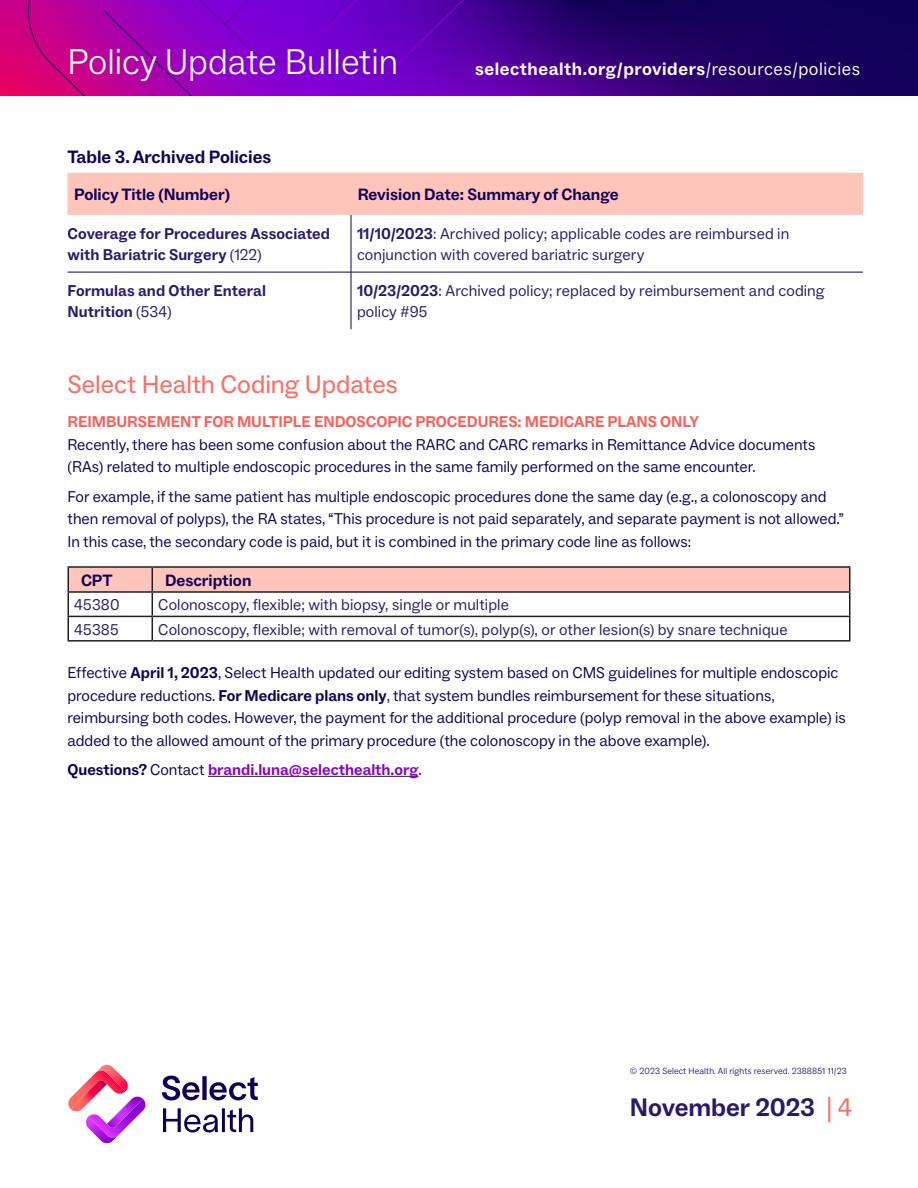
<style>
.page{position:relative;width:918px;height:1188px;background:#fff}
.page>*{position:absolute;margin:0;border:0;box-sizing:border-box;transform-origin:0 0}
.t1{font:300 36px "ABC Social";color:#fff}
.Header__17_pt_Coral{font:25.5px "ABC Social";color:#ff6d66}
.t2{font:700 25.5px "ABC Social";letter-spacing:-.005em;color:#291a68}
.t3{font:700 18px "ABC Social";letter-spacing:.03em;color:#fff}
.Table__Title_Purple{font:700 18px "ABC Social";color:#110057}
.Table__Header_Row{font:700 16.5px "ABC Social";color:#110057}
.Body_Copy__10_5_pt_Blue{font:15.75px/22.5px "ABC Social";color:#110057}
.Table__Body_Row{font:15.75px/21px "ABC Social";letter-spacing:.005em;color:#291a68}
.Table__Body_Row-2{font:700 15.75px/21px "ABC Social";letter-spacing:.005em;color:#291a68}
.Body_Copy__Subhead_Caps_10_5_Coral{font:700 15.75px "ABC Social";color:#ff5d55}
.Body_Copy__10_5_pt_Blue-2{font:700 15.75px "ABC Social";color:#8c00cd}
.t4{font:300 9px "ABC Social";letter-spacing:.01em;color:#110057}
.s1{font-weight:400}
.s2{font-weight:700}
.s3{color:#110057}
.s4{font-weight:400;color:#110057}
.s5{font-weight:400;color:#ff6d66}
</style>
<div class="page">
<div style="left:68px;top:173px;width:795px;height:42px;background:#ffc5bb"></div>
<hr style="left:351px;top:215px;width:1px;height:57px;background:#110057">
<hr style="left:68px;top:272px;width:283px;height:1px;background:#110057">
<hr style="left:351px;top:272px;width:512px;height:1px;background:#110057">
<hr style="left:351px;top:272px;width:1px;height:57px;background:#110057">
<hr style="left:208px;top:776px;width:211px;height:1px;background:#231f20">
<hr style="left:68px;top:566px;width:84px;height:2px;background:#231f20">
<hr style="left:152px;top:566px;width:699px;height:2px;background:#231f20">
<hr style="left:152px;top:591px;width:699px;height:2px;background:#231f20">
<hr style="left:152px;top:616px;width:699px;height:1px;background:#231f20">
<svg style="left:68px;top:567px;width:782px;height:73px"></svg>
<hr style="left:68px;top:640px;width:84px;height:2px;background:#231f20">
<hr style="left:152px;top:640px;width:699px;height:2px;background:#231f20">
<svg style="left:0;top:0;width:918px;height:95px;background:#260061"></svg>
<svg style="left:162px;top:1076px;width:96px;height:57px"></svg>
<svg style="left:68px;top:1065px;width:78px;height:79px"></svg>
<svg style="left:20px;top:0;width:83px;height:95px;background:#c50088"></svg>
<svg style="left:103px;top:0;width:493px;height:95px;background:#7000b5"></svg>
<h1 class="t1" style="left:68px;top:40px;width:332px">Policy Update Bulletin</h1>
<p class="t3" style="left:475px;top:58px;width:387px">selecthealth.org/providers<span class="s1">/resources/policies</span></p>
<p class="Table__Title_Purple" style="left:68px;top:146px;width:205px">Table 3. Archived Policies</p>
<p class="Table__Header_Row" style="left:74px;top:185px;width:157px">Policy Title (Number)</p>
<p class="Table__Header_Row" style="left:358px;top:185px;width:262px">Revision Date: Summary of Change</p>
<p class="Table__Body_Row-2" style="left:68px;top:224px;width:264px">Coverage for Procedures Associated with Bariatric Surgery <span class="s1">(122)</span></p>
<p class="Table__Body_Row" style="left:357px;top:224px;width:434px"><span class="s2">11/10/2023</span>: Archived policy; applicable codes are reimbursed in conjunction with covered bariatric surgery</p>
<p class="Table__Body_Row-2" style="left:68px;top:281px;width:200px">Formulas and Other Enteral<br>Nutrition <span class="s1">(534)</span></p>
<p class="Table__Body_Row" style="left:357px;top:281px;width:469px"><span class="s2">10/23/2023</span>: Archived policy; replaced by reimbursement and coding policy #95</p>
<p class="Header__17_pt_Coral" style="left:68px;top:369px;width:332px">Select Health Coding Updates</p>
<p class="Body_Copy__Subhead_Caps_10_5_Coral" style="left:68px;top:413px;width:633px">REIMBURSEMENT FOR MULTIPLE ENDOSCOPIC PROCEDURES: MEDICARE PLANS ONLY</p>
<p class="Body_Copy__10_5_pt_Blue" style="left:68px;top:434px;width:749px">Recently, there has been some confusion about the RARC and CARC remarks in Remittance Advice documents (RAs) related to multiple endoscopic procedures in the same family performed on the same encounter.</p>
<p class="Body_Copy__10_5_pt_Blue" style="left:68px;top:485px;width:778px">For example, if the same patient has multiple endoscopic procedures done the same day (e.g., a colonoscopy and then removal of polyps), the RA states, “This procedure is not paid separately, and separate payment is not allowed.”<br>In this case, the secondary code is paid, but it is combined in the primary code line as follows:</p>
<p class="Table__Header_Row" style="left:81px;top:570px;width:33px">CPT</p>
<p class="Table__Header_Row" style="left:165px;top:570px;width:88px">Description</p>
<p class="Table__Body_Row" style="left:74px;top:595px;width:47px">45380</p>
<p class="Table__Body_Row" style="left:158px;top:595px;width:352px">Colonoscopy, flexible; with biopsy, single or multiple</p>
<p class="Table__Body_Row" style="left:74px;top:619px;width:46px">45385</p>
<p class="Table__Body_Row" style="left:158px;top:619px;width:631px">Colonoscopy, flexible; with removal of tumor(s), polyp(s), or other lesion(s) by snare technique</p>
<p class="Body_Copy__10_5_pt_Blue" style="left:68px;top:662px;width:780px">Effective <span class="s2">April 1, 2023</span>, Select Health updated our editing system based on CMS guidelines for multiple endoscopic procedure reductions. <span class="s2">For Medicare plans only</span>, that system bundles reimbursement for these situations, reimbursing both codes. However, the payment for the additional procedure (polyp removal in the above example) is added to the allowed amount of the primary procedure (the colonoscopy in the above example).</p>
<p class="Body_Copy__10_5_pt_Blue-2" style="left:68px;top:760px;width:356px"><span class="s3">Questions?</span> <span class="s4">Contact</span> brandi.luna@selecthealth.org<span class="s4">.</span></p>
<p class="t4" style="left:630px;top:1065px;width:218px">© 2023 Select Health. All rights reserved. 2388851 11/23</p>
<h2 class="t2" style="left:630px;top:1092px;width:224px">November 2023 <span class="s5">| 4</span></h2>
</div>
